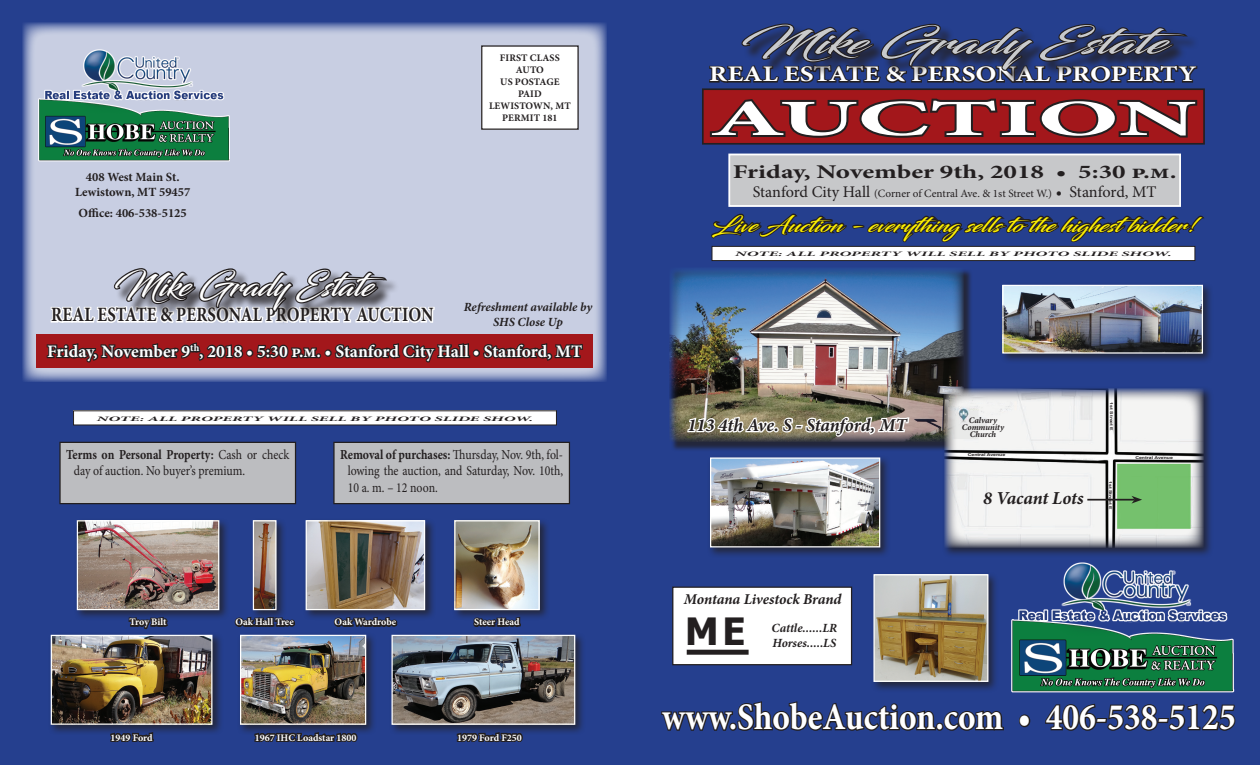
<style>
.page{position:relative;width:1260px;height:765px;background:#253f8e}
.page>*{position:absolute;margin:0;border:0;box-sizing:border-box;transform-origin:0 0}
.t1{font:700 50.88px "Minion Pro";letter-spacing:-.005em;color:#fff;scale:2.1 1}
.t2{font:700 37.5px "Minion Pro";color:#fff;scale:.89 1}
.t3{font:700 37.5px "Tahoma";color:#231f20}
.t4{font:34.38px "Blacksword";color:#c9cacc;scale:1.54 1}
.t5{font:31.5px "Blacksword";color:#fff}
.t6{font:700 22.25px "Minion Pro";color:#fff;scale:1.23 1}
.t7{font:700 20.38px "Minion Pro";letter-spacing:.005em;color:#231f20;scale:.82 1}
.t8{font:20.25px "Blacksword";color:#fff101;scale:1.23 1}
.t9{font:700 19.5px "Minion Pro";color:#231f20;scale:1.39 1}
.t10{font:italic 700 18.25px "Minion Pro";letter-spacing:-.005em;color:#231f20}
.t11{font:700 17.5px "Minion Pro";letter-spacing:-.005em;color:#fff}
.t12{font:italic 700 15px "Minion Pro";letter-spacing:-.01em;color:#231f20}
.t13{font:13.75px/16.5px "Minion Pro";letter-spacing:-.005em;color:#231f20;scale:.86 1}
.t14{font:italic 700 12.5px/15px "Minion Pro";color:#231f20}
.t15{font:700 12.5px/15px "Minion Pro";color:#231f20;text-align:center}
.t16{font:11.25px "Minion Pro";color:#231f20}
.t17{font:700 10px "Minion Pro";color:#fff}
.t18{font:700 10px/12px "Minion Pro";letter-spacing:.01em;color:#231f20}
.t19{font:italic 700 8.62px/6.9px "Minion Pro";letter-spacing:-.01em;color:#231f20;text-align:center}
.t20{font:italic 700 6.75px "Minion Pro";letter-spacing:.01em;color:#231f20;scale:2.42 1}
.t21{font:700 3.88px "Arial";color:#231f20;scale:1.33 1}
.s1{font-weight:700}
.s2{font-size:16.25px}
</style>
<div class="page">
<img style="left:1011px;top:562px;width:224px;height:166px">
<svg style="left:661px;top:701px;width:343px;height:30px"></svg>
<div style="left:1019px;top:714px;width:11px;height:13px;border:2px solid #231f20;border-radius:50%"></div>
<svg style="left:1044px;top:702px;width:192px;height:29px"></svg>
<div style="left:671px;top:269px;width:302px;height:183px;background:#231f20;opacity:.75"></div>
<img style="left:670px;top:269px;width:271px;height:173px">
<div style="left:707px;top:455px;width:184px;height:103px;background:#231f20;opacity:.75"></div>
<img style="left:712px;top:459px;width:166px;height:86px">
<div style="left:710px;top:457px;width:170px;height:90px;border:1px solid #fff"></div>
<div style="left:999px;top:282px;width:215px;height:82px;background:#231f20;opacity:.75"></div>
<div style="left:871px;top:571px;width:128px;height:122px;background:#231f20;opacity:.75"></div>
<img style="left:875px;top:576px;width:111px;height:104px">
<div style="left:873px;top:574px;width:115px;height:108px;border:1px solid #fff"></div>
<svg style="left:22px;top:22px;width:585px;height:360px;background:#b4bdd8"></svg>
<img style="left:36px;top:33px;width:194px;height:128px">
<div style="left:482px;top:46px;width:96px;height:83px;background:#fff"></div>
<div style="left:481px;top:45px;width:98px;height:85px;border:1px solid #231f20"></div>
<div style="left:36px;top:334px;width:557px;height:34px;background:#a3171b"></div>
<div style="left:673px;top:587px;width:179px;height:78px;background:#fff"></div>
<div style="left:672px;top:587px;width:180px;height:78px;border:1px solid #231f20"></div>
<div style="left:687px;top:650px;width:62px;height:5px;background:#231f20"></div>
<img style="left:46px;top:146px;width:538px;height:597px">
<div style="left:941px;top:386px;width:273px;height:172px;background:#231f20;opacity:.75"></div>
<img style="left:944px;top:438px;width:259px;height:109px">
<hr style="left:1087px;top:499px;width:48px;height:2px;background:#231f20">
<svg style="left:1131px;top:496px;width:11px;height:8px"></svg>
<img style="left:686px;top:23px;width:519px;height:415px">
<p class="t15" style="left:75px;top:169px;width:117px">408 West Main St.<br>Lewistown, MT 59457</p>
<p class="t15" style="left:79px;top:206px;width:110px">Office: 406-538-5125</p>
<h3 class="t5" style="left:114px;top:267px;width:273px">Mike Grady Estate</h3>
<h3 class="t7" style="left:51px;top:300px;width:400px">REAL ESTATE &amp; PERSONAL PROPERTY Auction</h3>
<p class="t18" style="left:500px;top:52px;width:12px">first</p>
<p class="t18" style="left:530px;top:52px;width:7px">class</p>
<p class="t18" style="left:500px;top:64px;width:24px;text-align:right">auto<br>us posta</p>
<p class="t18" style="left:546px;top:76px;width:13px">ge</p>
<p class="t18" style="left:489px;top:88px;width:54px;text-indent:29px">pai d lewistown</p>
<p class="t18" style="left:502px;top:100px;width:62px;text-indent:48px">, mt permit 181</p>
<p class="t14" style="left:464px;top:300px;width:130px;text-align:center">Refreshment available by<br>SHS Close Up</p>
<p class="t11" style="left:47px;top:339px;width:537px">Friday, November 9<sup>th</sup>, 2018 • 5:30 p.m. • Stanford City Hall • Stanford, MT</p>
<p class="t20" style="left:97px;top:414px;width:182px">NOTE: ALL PROPERTY WILL SELL BY PHOTO SLIDE SHOW.</p>
<p class="t13" style="left:74px;top:446px;width:252px;text-indent:-7px"><span class="s1">Terms on Personal Property:</span> Cash or check day of auction. No buyer’s premium.</p>
<p class="t13" style="left:348px;top:446px;width:252px;text-align:justify;text-indent:-7px"><span class="s1">Removal of purchases:</span> Thursday, Nov. 9th, fol&shy;lowing the auction, and Saturday, Nov. 10th, 10 a. m. – 12 noon.</p>
<p class="t17" style="left:130px;top:615px;width:38px">Troy Bilt</p>
<p class="t17" style="left:236px;top:615px;width:60px">Oak Hall Tree</p>
<p class="t17" style="left:335px;top:615px;width:63px">Oak Wardrobe</p>
<p class="t17" style="left:474px;top:615px;width:47px">Steer Head</p>
<p class="t17" style="left:111px;top:730px;width:44px">1949 Ford</p>
<p class="t17" style="left:255px;top:730px;width:103px">1967 IHC Loadstar 1800</p>
<p class="t17" style="left:457px;top:730px;width:66px">1979 Ford F250</p>
<h3 class="t4" style="left:740px;top:22px;width:290px">Mike Grady Estate</h3>
<h3 class="t6" style="left:709px;top:59px;width:398px">REAL ESTATE &amp; PERSONAL PROPERTY</h3>
<h1 class="t1" style="left:710px;top:83px;width:233px">AUCTION</h1>
<h3 class="t9" style="left:733px;top:158px;width:321px">Friday, November 9th, 2018 • 5:30 p.m.</h3>
<p class="t16" style="left:753px;top:186px;width:405px"><span class="s2">Stanford City Hall</span> (Corner of Central Ave. &amp; 1st Street W.) <span class="s2">• Stanford, MT</span></p>
<h3 class="t8" style="left:712px;top:213px;width:396px">Live Auction - everything sells to the highestbidder!</h3>
<p class="t20" style="left:735px;top:249px;width:182px">NOTE: ALL PROPERTY WILL SELL BY PHOTO SLIDE SHOW.</p>
<h3 class="t10" style="left:687px;top:412px;width:221px">113 4th Ave. S - Stanford, MT</h3>
<p class="t12" style="left:684px;top:588px;width:159px">Montana Livestock Brand</p>
<p class="t14" style="left:772px;top:621px;width:67px">Cattle......LR<br>Horses.....LS</p>
<h2 class="t3" style="left:685px;top:605px;width:62px">M E</h2>
<p class="t19" style="left:962px;top:417px;width:44px">Calvary<br>Community<br>Church</p>
<p class="t21" style="left:968px;top:452px;width:30px">Central Avenue</p>
<h3 class="t10" style="left:983px;top:485px;width:102px">8 Vacant Lots</h3>
<p class="t21" style="left:1114px;top:402px;width:23px;rotate:90deg">1st Street E</p>
<p class="t21" style="left:1113px;top:481px;width:23px;rotate:90deg">1st Street E</p>
<p class="t21" style="left:1135px;top:455px;width:30px">Central Avenue</p>
<h2 class="t2" style="left:662px;top:691px;width:646px">www.ShobeAuction.com • 406-538-5125</h2>
</div>
